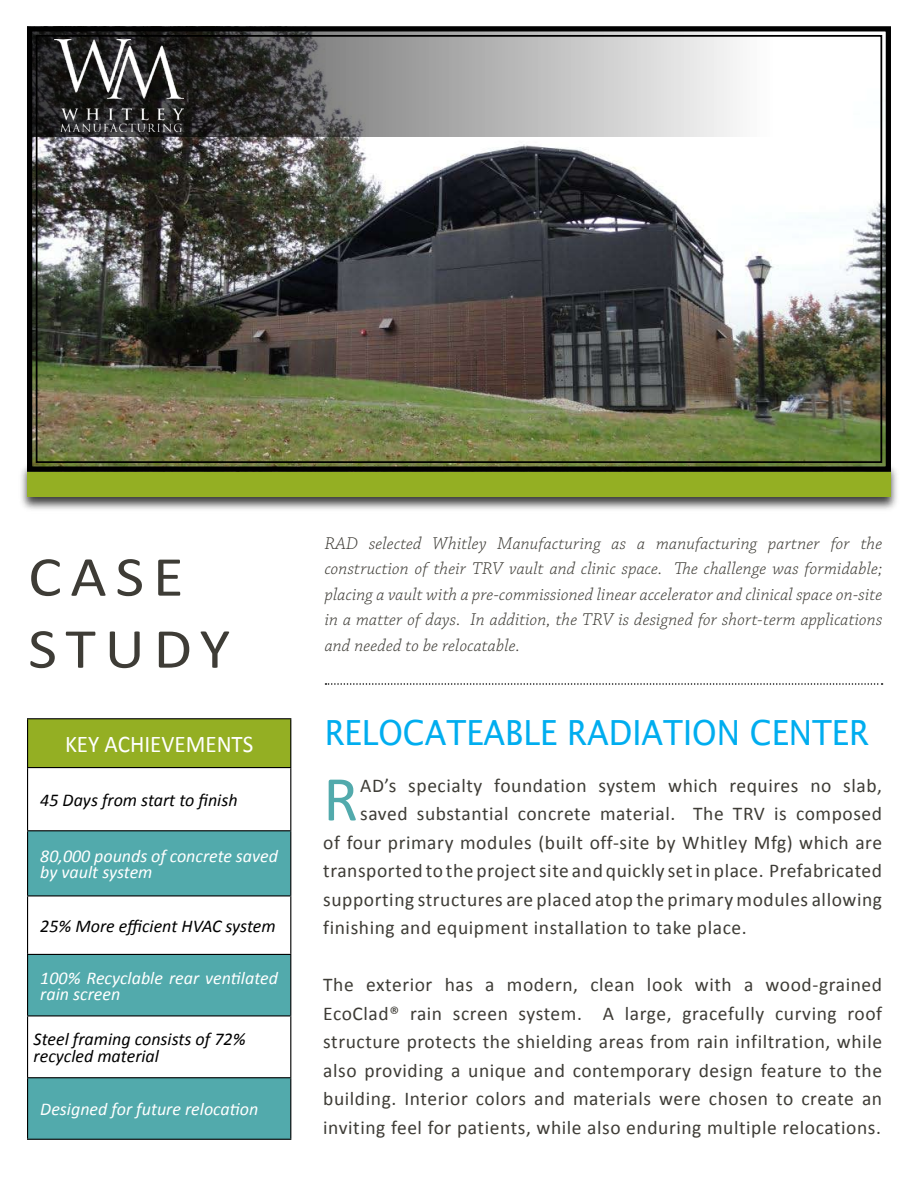
<style>
.page{position:relative;width:918px;height:1188px;background:#fff}
.page>*{position:absolute;margin:0;border:0;box-sizing:border-box;transform-origin:0 0}
.t1{font:64.35px "Calibri";color:#52aaac}
.t2{font:57px/72px "Calibri";letter-spacing:.14em;color:#3e3c36;scale:1.1 1}
.t3{font:34.65px "Lucida Sans";color:#00adef;scale:.91 1}
.t4{font:24px "Calibri";color:#fff;scale:.96 1}
.t5{font:19.5px/28.5px "Calibri";letter-spacing:.03em;color:#3e3c36;text-align:justify}
.t6{font:italic 300 18px/25.5px "Chaparral Pro";letter-spacing:.01em;color:#3e3c36;text-align:justify}
.t7{font:italic 18px/16.5px "Calibri";color:#fff}
.t8{font:italic 18px/16.5px "Calibri";color:#000}
</style>
<div class="page">
<div style="left:18px;top:462px;width:883px;height:52px;background:#000;opacity:.75"></div>
<div style="left:27px;top:464px;width:864px;height:33px;background:#94af23"></div>
<img style="left:24px;top:26px;width:870px;height:448px">
<svg style="left:31px;top:31px;width:844px;height:105px"></svg>
<img style="left:55px;top:40px;width:129px;height:91px">
<svg style="left:326px;top:683px;width:557px;height:2px"></svg>
<div style="left:28px;top:719px;width:263px;height:49px;background:#94af23"></div>
<svg style="left:28px;top:831px;width:262px;height:308px;fill:#52aaac"></svg>
<hr style="left:27px;top:718px;width:264px;height:1px;background:#000">
<hr style="left:27px;top:719px;width:1px;height:48px;background:#000">
<hr style="left:290px;top:719px;width:1px;height:48px;background:#000">
<hr style="left:27px;top:767px;width:264px;height:1px;background:#000">
<hr style="left:27px;top:768px;width:1px;height:62px;background:#000">
<hr style="left:290px;top:768px;width:1px;height:62px;background:#000">
<hr style="left:27px;top:830px;width:264px;height:1px;background:#000">
<hr style="left:27px;top:831px;width:1px;height:64px;background:#000">
<hr style="left:290px;top:831px;width:1px;height:64px;background:#000">
<hr style="left:27px;top:895px;width:264px;height:1px;background:#000">
<hr style="left:27px;top:896px;width:1px;height:58px;background:#000">
<hr style="left:290px;top:896px;width:1px;height:58px;background:#000">
<hr style="left:27px;top:954px;width:264px;height:1px;background:#000">
<hr style="left:27px;top:955px;width:1px;height:60px;background:#000">
<hr style="left:290px;top:955px;width:1px;height:60px;background:#000">
<hr style="left:27px;top:1015px;width:264px;height:1px;background:#000">
<hr style="left:27px;top:1016px;width:1px;height:61px;background:#000">
<hr style="left:290px;top:1016px;width:1px;height:61px;background:#000">
<hr style="left:27px;top:1077px;width:264px;height:1px;background:#000">
<hr style="left:27px;top:1078px;width:1px;height:61px;background:#000">
<hr style="left:290px;top:1078px;width:1px;height:61px;background:#000">
<hr style="left:27px;top:1139px;width:264px;height:1px;background:#000">
<h2 class="t2" style="left:28px;top:541px;width:185px">CASE<br>STUDY</h2>
<p class="t4" style="left:65px;top:729px;width:198px">KEY ACHIEVEMENTS</p>
<p class="t8" style="left:40px;top:791px;width:199px">45 Days from start to finish</p>
<p class="t7" style="left:40px;top:847px;width:239px">80,000 pounds of concrete saved by vault system</p>
<p class="t8" style="left:40px;top:917px;width:237px">25% More efficient HVAC system</p>
<p class="t7" style="left:40px;top:969px;width:239px">100% Recyclable rear ventilated rain screen</p>
<p class="t8" style="left:34px;top:1030px;width:214px">Steel framing consists of 72% recycled material</p>
<p class="t7" style="left:40px;top:1100px;width:220px">Designed for future relocation</p>
<p class="t6" style="left:325px;top:531px;width:559px">RAD selected Whitley Manufacturing as a manufacturing partner for the construction of their TRV vault and clinic space. The challenge was formidable; placing a vault with a pre-commissioned linear accelerator and clinical space on-site in a matter of days. In addition, the TRV is designed for short-term applications and needed to be relocatable.</p>
<h3 class="t3" style="left:325px;top:713px;width:596px">RELOCATEABLE RADIATION CENTER</h3>
<h1 class="t1" style="left:323px;top:758px;width:36px">R</h1>
<p class="t5" style="left:360px;top:771px;width:523px">AD’s specialty foundation system which requires no slab,</p>
<p class="t5" style="left:360px;top:800px;width:523px">saved substantial concrete material. The TRV is composed</p>
<p class="t5" style="left:323px;top:828px;width:560px">of four primary modules (built off-site by Whitley Mfg) which are</p>
<p class="t5" style="left:323px;top:857px;width:560px">transported to the project site and quickly set in place. Prefabricated</p>
<p class="t5" style="left:323px;top:885px;width:560px">supporting structures are placed atop the primary modules allowing</p>
<p class="t5" style="left:323px;top:914px;width:425px">finishing and equipment installation to take place.</p>
<p class="t5" style="left:323px;top:971px;width:560px">The exterior has a modern, clean look with a wood-grained EcoClad® rain screen system. A large, gracefully curving roof structure protects the shielding areas from rain infiltration, while also providing a unique and contemporary design feature to the building. Interior colors and materials were chosen to create an inviting feel for patients, while also enduring multiple relocations.</p>
</div>
